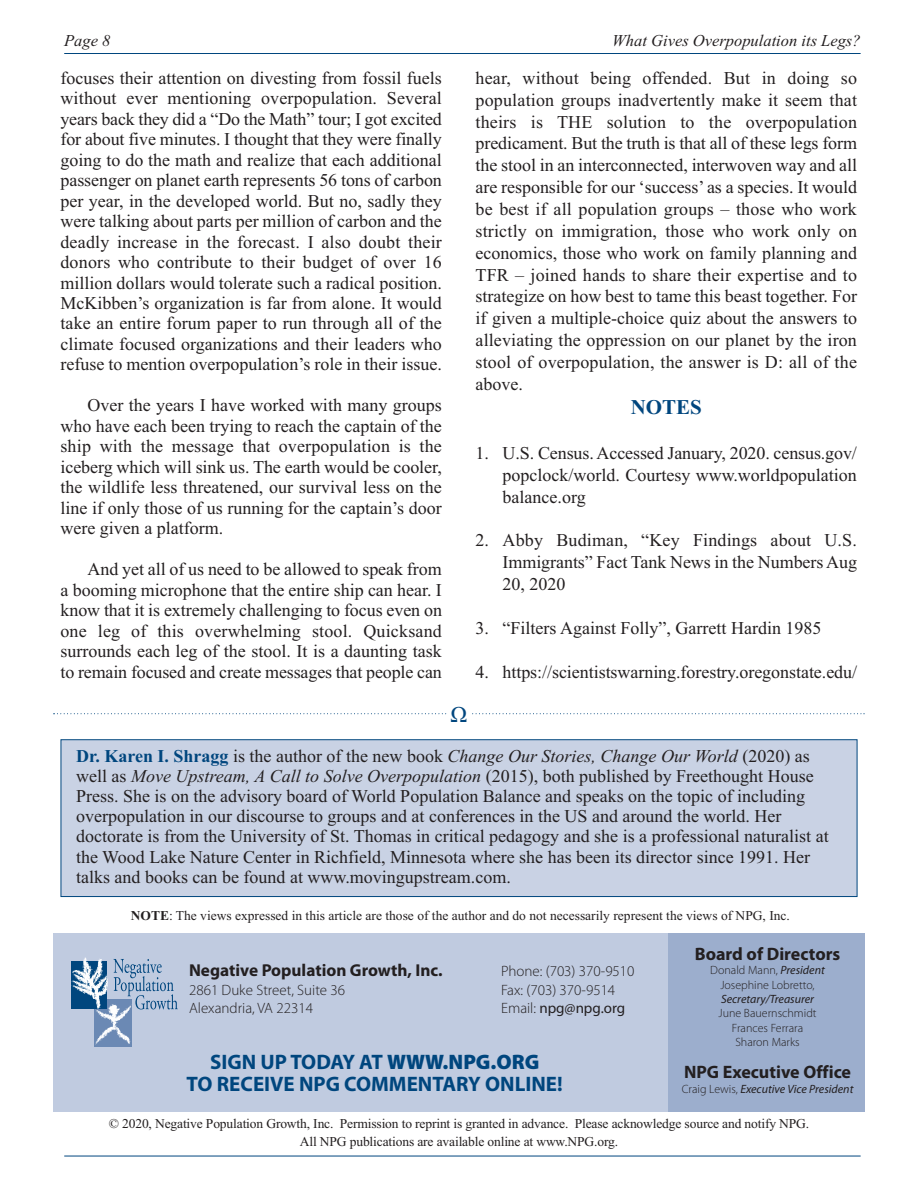
<style>
.page{position:relative;width:918px;height:1188px;background:#fff}
.page>*{position:absolute;margin:0;border:0;box-sizing:border-box;transform-origin:0 0}
.t1{font:22.5px "Times New Roman";color:#00467e}
.t2{font:700 21px/22.5px "Myriad Pro";color:#00467e;text-align:center}
.t3{font:700 21px "Times New Roman";color:#00467e}
.t4{font:18px/21.9px "Times New Roman";color:#231f20;text-align:justify}
.t5{font:700 18px "Myriad Pro";color:#231f20}
.t6{font:700 17.25px "Myriad Pro";color:#231f20}
.t7{font:italic 16.5px "Times New Roman";color:#231f20}
.t8{font:300 15px "Myriad Pro";color:#231f20}
.t9{font:15px "Myriad Pro";color:#231f20}
.t10{font:13.5px/18px "Times New Roman";letter-spacing:-.01em;color:#231f20;text-align:center}
.t11{font:300 12px/14.4px "Myriad Pro";color:#231f20;text-align:center}
.t12{font:italic 12px "Myriad Pro";color:#231f20}
.s1{font-weight:700;color:#00467e}
.s2{font-style:italic}
.s3{font-weight:700}
.s4{font-weight:400;font-style:italic}
.s5{font-weight:300;font-style:normal}
.s6{font-weight:300}
.s7{font-weight:900}
</style>
<div class="page">
<hr style="left:64px;top:53px;width:797px;height:1px;background:#00467e">
<hr style="left:64px;top:1156px;width:797px;height:1px;background:#00467e">
<div style="left:668px;top:933px;width:197px;height:178px;background:#9caecd"></div>
<div style="left:53px;top:933px;width:615px;height:178px;background:#c0cbe0"></div>
<svg style="left:53px;top:713px;width:812px;height:1px"></svg>
<div style="left:448px;top:706px;width:22px;height:16px;background:#fff"></div>
<div style="left:61px;top:740px;width:796px;height:156px;background:#c9d2e4"></div>
<div style="left:61px;top:740px;width:796px;height:157px;border:1px solid #00467e"></div>
<div style="left:95px;top:999px;width:37px;height:48px;background:#6b89b4"></div>
<svg style="left:71px;top:958px;width:107px;height:87px"></svg>
<p class="t7" style="left:64px;top:35px;width:48px">Page 8</p>
<p class="t7" style="left:612px;top:35px;width:250px">What Gives Overpopulation its Legs?</p>
<p class="t4" style="left:60px;top:69px;width:383px;line-height:20.4px">focuses their attention on divesting from fossil fuels without ever mentioning overpopulation. Several years back they did a “Do the Math” tour; I got excited for about five minutes. I thought that they were finally going to do the math and realize that each additional passenger on planet earth represents 56 tons of carbon per year, in the developed world. But no, sadly they were talking about parts per million of carbon and the deadly increase in the forecast. I also doubt their donors who contribute to their budget of over 16 million dollars would tolerate such a radical position.<br>McKibben’s organization is far from alone. It would take an entire forum paper to run through all of the climate focused organizations and their leaders who refuse to mention overpopulation’s role in their issue.</p>
<p class="t4" style="left:60px;top:397px;width:383px;line-height:20.5px;text-indent:27px">Over the years I have worked with many groups who have each been trying to reach the captain of the ship with the message that overpopulation is the iceberg which will sink us. The earth would be cooler, the wildlife less threatened, our survival less on the line if only those of us running for the captain’s door were given a platform.</p>
<p class="t4" style="left:60px;top:561px;width:383px;line-height:20.5px;text-indent:27px">And yet all of us need to be allowed to speak from a booming microphone that the entire ship can hear. I know that it is extremely challenging to focus even on one leg of this overwhelming stool. Quicksand surrounds each leg of the stool. It is a daunting task to remain focused and create messages that people can</p>
<p class="t4" style="left:476px;top:69px;width:383px">hear, without being offended. But in doing so population groups inadvertently make it seem that theirs is THE solution to the overpopulation predicament. But the truth is that all of these legs form the stool in an interconnected, interwoven way and all are responsible for our ‘success’ as a species. It would be best if all population groups – those who work strictly on immigration, those who work only on economics, those who work on family planning and TFR – joined hands to share their expertise and to strategize on how best to tame this beast together. For if given a multiple-choice quiz about the answers to alleviating the oppression on our planet by the iron stool of overpopulation, the answer is D: all of the above.</p>
<p class="t3" style="left:631px;top:394px;width:73px">NOTES</p>
<p class="t4" style="left:503px;top:444px;width:356px;text-indent:-27px">1. U.S. Census. Accessed January, 2020. census.gov/ popclock/world. Courtesy www.worldpopulation balance.org</p>
<p class="t4" style="left:503px;top:531px;width:356px;text-indent:-27px">2. Abby Budiman, “Key Findings about U.S.<br>Immigrants” Fact Tank News in the Numbers Aug 20, 2020</p>
<p class="t4" style="left:476px;top:619px;width:347px">3. “Filters Against Folly”, Garrett Hardin 1985</p>
<p class="t4" style="left:476px;top:662px;width:383px">4. https://scientistswarning.forestry.oregonstate.edu/</p>
<p class="t1" style="left:451px;top:707px;width:18px">Ω</p>
<p class="t4" style="left:76px;top:748px;width:754px;line-height:20.1px;text-align:left"><span class="s1">Dr. Karen I. Shragg</span> is the author of the new book <span class="s2">Change Our Stories, Change Our World</span> (2020) as well as <span class="s2">Move Upstream, A Call to Solve Overpopulation</span> (2015), both published by Freethought House Press. She is on the advisory board of World Population Balance and speaks on the topic of including overpopulation in our discourse to groups and at conferences in the US and around the world. Her doctorate is from the University of St. Thomas in critical pedagogy and she is a professional naturalist at the Wood Lake Nature Center in Richfield, Minnesota where she has been its director since 1991. Her talks and books can be found at www.movingupstream.com.</p>
<p class="t10" style="left:131px;top:908px;width:661px"><span class="s3">NOTE</span>: The views expressed in this article are those of the author and do not necessarily represent the views of NPG, Inc.</p>
<p class="t5" style="left:695px;top:947px;width:147px">Board of Directors</p>
<p class="t11" style="left:710px;top:964px;width:116px">Donald Mann, <span class="s4">President<br></span>Josephine Lobretto,</p>
<p class="t12" style="left:721px;top:992px;width:94px">Secretary/Treasurer</p>
<p class="t11" style="left:719px;top:1007px;width:99px">June Bauernschmidt<br>Frances Ferrara<br>Sharon Marks</p>
<p class="t5" style="left:684px;top:1066px;width:169px">NPG Executive Office</p>
<p class="t12" style="left:682px;top:1082px;width:173px"><span class="s5">Craig Lewis,</span> Executive Vice President</p>
<p class="t6" style="left:189px;top:964px;width:255px">Negative Population Growth, Inc.</p>
<p class="t8" style="left:501px;top:966px;width:135px">Phone: (703) 370-9510</p>
<p class="t8" style="left:189px;top:985px;width:158px">2861 Duke Street, Suite 36</p>
<p class="t8" style="left:501px;top:985px;width:116px">Fax: (703) 370-9514</p>
<p class="t8" style="left:189px;top:1003px;width:125px">Alexandria, VA 22314</p>
<p class="t9" style="left:501px;top:999px;width:126px"><span class="s6">Email:</span> npg@npg.org</p>
<p class="t2" style="left:187px;top:1053px;width:378px">SIGN UP TODAY AT <span class="s7">WWW.NPG.ORG<br></span>TO RECEIVE NPG COMMENTARY ONLINE!</p>
<p class="t10" style="left:109px;top:1116px;width:702px">© 2020, Negative Population Growth, Inc. Permission to reprint is granted in advance. Please acknowledge source and notify NPG.<br>All NPG publications are available online at www.NPG.org.</p>
</div>
